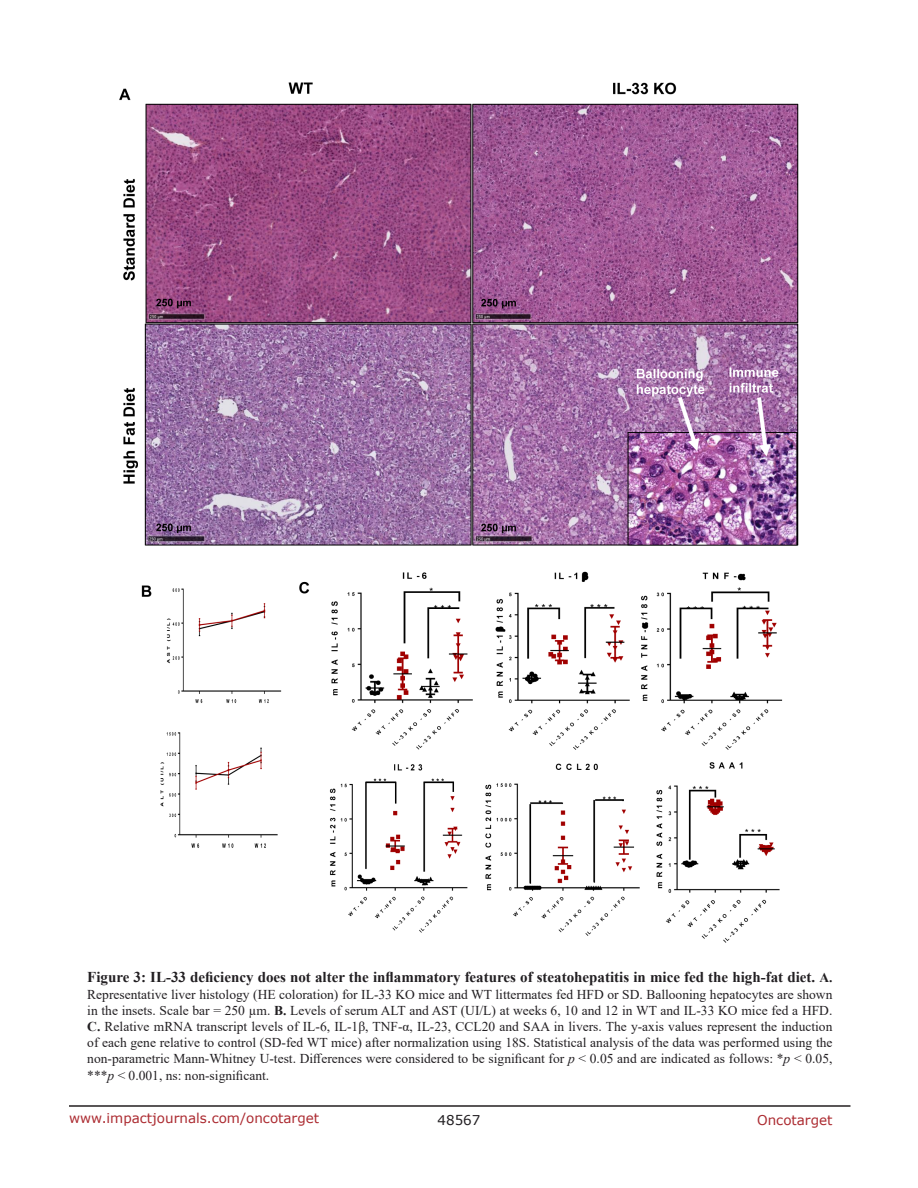
<style>
.page{position:relative;width:918px;height:1188px;background:#fff}
.page>*{position:absolute;margin:0;border:0;box-sizing:border-box;transform-origin:0 0}
.FigureText{font:700 15px "Times New Roman";color:#221f22}
.FigureText-2{font:13.5px/16.2px "Times New Roman";color:#221f22;text-align:justify}
.t1{font:13.5px "Verdana";color:#ac2b31}
.t2{font:13.5px "Verdana";color:#221f22}
.s1{font-size:13.5px}
.s2{font-weight:700}
.s3{font-style:italic}
</style>
<div class="page">
<hr style="left:69px;top:1105px;width:781px;height:2px;background:#231f20">
<img style="left:119px;top:82px;width:680px;height:861px">
<p class="FigureText" style="left:87px;top:967px;width:747px">Figure 3: IL-33 deficiency does not alter the inflammatory features of steatohepatitis in mice fed the high-fat diet. <span class="s1">A.</span></p>
<p class="FigureText-2" style="left:87px;top:986px;width:747px">Representative liver histology (HE coloration) for IL-33 KO mice and WT littermates fed HFD or SD. Ballooning hepatocytes are shown in the insets. Scale bar = 250 µm. <span class="s2">B.</span> Levels of serum ALT and AST (UI/L) at weeks 6, 10 and 12 in WT and IL-33 KO mice fed a HFD.<br><span class="s2">C.</span> Relative mRNA transcript levels of IL-6, IL-1β, TNF-α, IL-23, CCL20 and SAA in livers. The y-axis values represent the induction of each gene relative to control (SD-fed WT mice) after normalization using 18S. Statistical analysis of the data was performed using the non-parametric Mann-Whitney U-test. Differences were considered to be significant for <span class="s3">p</span> &lt; 0.05 and are indicated as follows: *<span class="s3">p</span> &lt; 0.05, ***<span class="s3">p</span> &lt; 0.001, ns: non-significant.</p>
<p class="t1" style="left:69px;top:1109px;width:252px">www.impactjournals.com/oncotarget</p>
<p class="t2" style="left:438px;top:1111px;width:44px">48567</p>
<p class="t1" style="left:757px;top:1111px;width:77px">Oncotarget</p>
</div>
